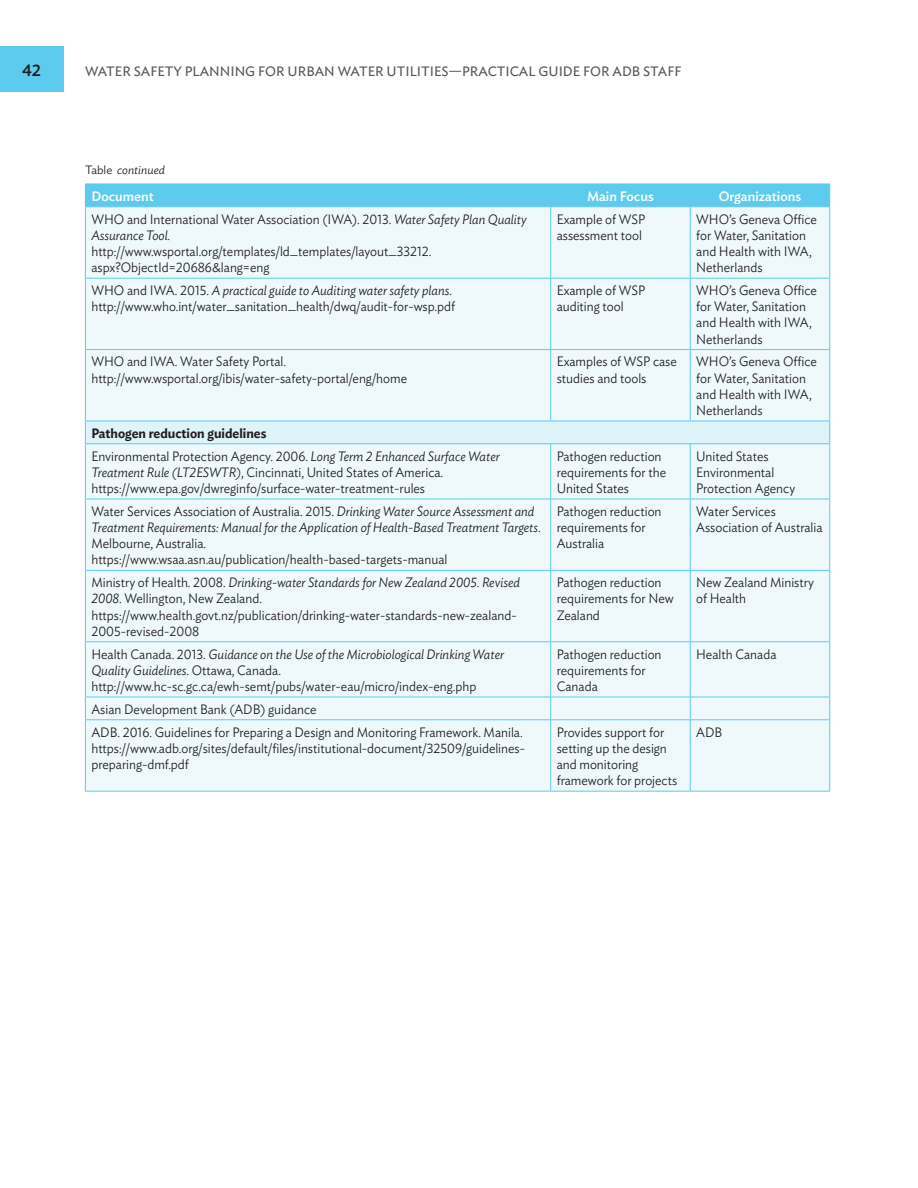
<style>
.page{position:relative;width:918px;height:1188px;background:#fff}
.page>*{position:absolute;margin:0;border:0;box-sizing:border-box;transform-origin:0 0}
.t1{font:500 16.5px "Ideal Sans";color:#231f20}
.Table_text{font:300 13.5px/16.2px "Ideal Sans";color:#231f20;scale:.95 1}
.Table_text-2{font:italic 300 13.5px/16.2px "Ideal Sans";color:#231f20;scale:.95 1}
.t2{font:13.5px "Ideal Sans";color:#57585a}
.Table_colhead{font:500 13.5px "Ideal Sans";color:#fff}
.Table_text-3{font:600 13.5px "Ideal Sans";color:#231f20;scale:.95 1}
.Source{font:italic 300 12px "Ideal Sans";color:#231f20}
.s1{font-style:normal}
.s2{font-style:italic}
</style>
<div class="page">
<div style="left:0;top:46px;width:63px;height:46px;background:#5ccbed"></div>
<div style="left:86px;top:207px;width:743px;height:584px;background:#eff9fc"></div>
<div style="left:85px;top:421px;width:745px;height:23px;background:#dff3fa"></div>
<div style="left:85px;top:184px;width:745px;height:22px;background:#5ccbed"></div>
<hr style="left:85px;top:206px;width:466px;height:1px;background:#5ccbed">
<hr style="left:551px;top:206px;width:139px;height:1px;background:#5ccbed">
<hr style="left:690px;top:206px;width:140px;height:1px;background:#5ccbed">
<hr style="left:85px;top:207px;width:1px;height:71px;background:#5ccbed">
<hr style="left:85px;top:279px;width:1px;height:70px;background:#5ccbed">
<hr style="left:85px;top:350px;width:1px;height:71px;background:#5ccbed">
<hr style="left:550px;top:207px;width:1px;height:71px;background:#5ccbed">
<hr style="left:690px;top:207px;width:1px;height:71px;background:#5ccbed">
<hr style="left:829px;top:207px;width:1px;height:71px;background:#5ccbed">
<hr style="left:550px;top:279px;width:1px;height:70px;background:#5ccbed">
<hr style="left:690px;top:279px;width:1px;height:70px;background:#5ccbed">
<hr style="left:829px;top:279px;width:1px;height:70px;background:#5ccbed">
<hr style="left:550px;top:350px;width:1px;height:71px;background:#5ccbed">
<hr style="left:690px;top:350px;width:1px;height:71px;background:#5ccbed">
<hr style="left:829px;top:350px;width:1px;height:71px;background:#5ccbed">
<hr style="left:85px;top:278px;width:466px;height:1px;background:#5ccbed">
<hr style="left:551px;top:278px;width:139px;height:1px;background:#5ccbed">
<hr style="left:690px;top:278px;width:140px;height:1px;background:#5ccbed">
<hr style="left:85px;top:349px;width:466px;height:1px;background:#5ccbed">
<hr style="left:551px;top:349px;width:139px;height:1px;background:#5ccbed">
<hr style="left:690px;top:349px;width:140px;height:1px;background:#5ccbed">
<svg style="left:85px;top:422px;width:1px;height:21px"></svg>
<hr style="left:85px;top:421px;width:466px;height:1px;background:#5ccbed">
<hr style="left:551px;top:421px;width:139px;height:1px;background:#5ccbed">
<hr style="left:690px;top:421px;width:140px;height:1px;background:#5ccbed">
<svg style="left:829px;top:421px;width:1px;height:22px"></svg>
<hr style="left:85px;top:444px;width:1px;height:55px;background:#5ccbed">
<hr style="left:85px;top:499px;width:1px;height:71px;background:#5ccbed">
<hr style="left:85px;top:571px;width:1px;height:70px;background:#5ccbed">
<hr style="left:85px;top:642px;width:1px;height:55px;background:#5ccbed">
<svg style="left:85px;top:698px;width:1px;height:21px"></svg>
<hr style="left:85px;top:720px;width:1px;height:71px;background:#5ccbed">
<hr style="left:85px;top:443px;width:466px;height:1px;background:#5ccbed">
<hr style="left:551px;top:443px;width:139px;height:1px;background:#5ccbed">
<hr style="left:690px;top:443px;width:140px;height:1px;background:#5ccbed">
<hr style="left:550px;top:444px;width:1px;height:55px;background:#5ccbed">
<hr style="left:690px;top:444px;width:1px;height:55px;background:#5ccbed">
<hr style="left:829px;top:444px;width:1px;height:55px;background:#5ccbed">
<hr style="left:550px;top:499px;width:1px;height:71px;background:#5ccbed">
<hr style="left:690px;top:499px;width:1px;height:71px;background:#5ccbed">
<hr style="left:829px;top:499px;width:1px;height:71px;background:#5ccbed">
<hr style="left:550px;top:571px;width:1px;height:70px;background:#5ccbed">
<hr style="left:690px;top:571px;width:1px;height:70px;background:#5ccbed">
<hr style="left:829px;top:571px;width:1px;height:70px;background:#5ccbed">
<hr style="left:550px;top:642px;width:1px;height:55px;background:#5ccbed">
<hr style="left:690px;top:642px;width:1px;height:55px;background:#5ccbed">
<hr style="left:829px;top:642px;width:1px;height:55px;background:#5ccbed">
<svg style="left:550px;top:698px;width:1px;height:21px"></svg>
<svg style="left:690px;top:698px;width:1px;height:21px"></svg>
<svg style="left:829px;top:698px;width:1px;height:21px"></svg>
<hr style="left:550px;top:720px;width:1px;height:71px;background:#5ccbed">
<hr style="left:690px;top:720px;width:1px;height:71px;background:#5ccbed">
<hr style="left:829px;top:720px;width:1px;height:71px;background:#5ccbed">
<hr style="left:85px;top:499px;width:466px;height:1px;background:#5ccbed">
<hr style="left:551px;top:499px;width:139px;height:1px;background:#5ccbed">
<hr style="left:690px;top:499px;width:140px;height:1px;background:#5ccbed">
<hr style="left:85px;top:570px;width:466px;height:1px;background:#5ccbed">
<hr style="left:551px;top:570px;width:139px;height:1px;background:#5ccbed">
<hr style="left:690px;top:570px;width:140px;height:1px;background:#5ccbed">
<hr style="left:85px;top:641px;width:466px;height:1px;background:#5ccbed">
<hr style="left:551px;top:641px;width:139px;height:1px;background:#5ccbed">
<hr style="left:690px;top:641px;width:140px;height:1px;background:#5ccbed">
<hr style="left:85px;top:697px;width:466px;height:1px;background:#5ccbed">
<hr style="left:551px;top:697px;width:139px;height:1px;background:#5ccbed">
<hr style="left:690px;top:697px;width:140px;height:1px;background:#5ccbed">
<hr style="left:85px;top:719px;width:466px;height:1px;background:#5ccbed">
<hr style="left:551px;top:719px;width:139px;height:1px;background:#5ccbed">
<hr style="left:690px;top:719px;width:140px;height:1px;background:#5ccbed">
<hr style="left:85px;top:791px;width:466px;height:1px;background:#5ccbed">
<hr style="left:551px;top:791px;width:139px;height:1px;background:#5ccbed">
<hr style="left:690px;top:791px;width:140px;height:1px;background:#5ccbed">
<p class="t1" style="left:22px;top:57px;width:21px">42</p>
<p class="t2" style="left:85px;top:61px;width:598px">WATER SAFETY PLANNING FOR URBAN WATER UTILITIES—PRACTICAL GUIDE FOR ADB STAFF</p>
<p class="Source" style="left:85px;top:160px;width:81px"><span class="s1">Table</span> continued</p>
<p class="Table_colhead" style="left:91px;top:186px;width:64px">Document</p>
<p class="Table_colhead" style="left:587px;top:186px;width:68px">Main Focus</p>
<p class="Table_colhead" style="left:719px;top:186px;width:84px">Organizations</p>
<p class="Table_text" style="left:91px;top:210px;width:460px">WHO and International Water Association (IWA). 2013. <span class="s2">Water Safety Plan Quality<br>Assurance Tool.</span></p>
<p class="Table_text" style="left:91px;top:242px;width:359px">http://www.wsportal.org/templates/ld_templates/layout_33212. aspx?ObjectId=20686&amp;lang=eng</p>
<p class="Table_text" style="left:557px;top:210px;width:95px">Example of WSP assessment tool</p>
<p class="Table_text" style="left:696px;top:210px;width:129px">WHO’s Geneva Office for Water, Sanitation and Health with IWA,<br>Netherlands</p>
<p class="Table_text-2" style="left:91px;top:281px;width:381px"><span class="s1">WHO and IWA. 2015.</span> A practical guide to Auditing water safety plans<span class="s1">.</span></p>
<p class="Table_text" style="left:91px;top:297px;width:384px">http://www.who.int/water_sanitation_health/dwq/audit-for-wsp.pdf</p>
<p class="Table_text" style="left:91px;top:352px;width:206px">WHO and IWA. Water Safety Portal.</p>
<p class="Table_text" style="left:91px;top:369px;width:334px">http://www.wsportal.org/ibis/water-safety-portal/eng/home</p>
<p class="Table_text-3" style="left:91px;top:422px;width:186px">Pathogen reduction guidelines</p>
<p class="Table_text" style="left:91px;top:447px;width:431px">Environmental Protection Agency. 2006. <span class="s2">Long Term 2 Enhanced Surface Water<br>Treatment Rule (LT2ESWTR)</span>, Cincinnati, United States of America.</p>
<p class="Table_text" style="left:91px;top:479px;width:353px">https://www.epa.gov/dwreginfo/surface-water-treatment-rules</p>
<p class="Table_text-2" style="left:91px;top:502px;width:475px"><span class="s1">Water Services Association of Australia. 2015.</span> Drinking Water Source Assessment and<br>Treatment Requirements: Manual for the Application of Health-Based Treatment Targets<span class="s1">.<br>Melbourne, Australia.</span></p>
<p class="Table_text" style="left:91px;top:550px;width:376px">https://www.wsaa.asn.au/publication/health-based-targets-manual</p>
<p class="Table_text-2" style="left:91px;top:573px;width:453px"><span class="s1">Ministry of Health. 2008.</span> Drinking-water Standards for New Zealand 2005. Revised<br>2008<span class="s1">. Wellington, New Zealand.</span></p>
<p class="Table_text" style="left:91px;top:606px;width:449px">https://www.health.govt.nz/publication/drinking-water-standards-new-zealand-<br>2005-revised-2008</p>
<p class="Table_text-2" style="left:91px;top:645px;width:436px"><span class="s1">Health Canada. 2013.</span> Guidance on the Use of the Microbiological Drinking Water<br>Quality Guidelines<span class="s1">. Ottawa, Canada.</span></p>
<p class="Table_text" style="left:91px;top:677px;width:407px">http://www.hc-sc.gc.ca/ewh-semt/pubs/water-eau/micro/index-eng.php</p>
<p class="Table_text" style="left:91px;top:700px;width:239px">Asian Development Bank (ADB) guidance</p>
<p class="Table_text" style="left:91px;top:723px;width:456px">ADB. 2016. Guidelines for Preparing a Design and Monitoring Framework. Manila.</p>
<p class="Table_text" style="left:91px;top:739px;width:458px">https://www.adb.org/sites/default/files/institutional-document/32509/guidelines&shy;preparing-dmf.pdf</p>
<p class="Table_text" style="left:557px;top:281px;width:95px">Example of WSP auditing tool</p>
<p class="Table_text" style="left:696px;top:281px;width:129px">WHO’s Geneva Office for Water, Sanitation and Health with IWA,<br>Netherlands</p>
<p class="Table_text" style="left:557px;top:352px;width:128px">Examples of WSP case studies and tools</p>
<p class="Table_text" style="left:696px;top:352px;width:129px">WHO’s Geneva Office for Water, Sanitation and Health with IWA,<br>Netherlands</p>
<p class="Table_text" style="left:557px;top:447px;width:117px">Pathogen reduction requirements for the<br>United States</p>
<p class="Table_text" style="left:696px;top:447px;width:106px">United States<br>Environmental<br>Protection Agency</p>
<p class="Table_text" style="left:557px;top:502px;width:112px">Pathogen reduction requirements for<br>Australia</p>
<p class="Table_text" style="left:696px;top:502px;width:134px">Water Services<br>Association of Australia</p>
<p class="Table_text" style="left:557px;top:573px;width:125px">Pathogen reduction requirements for New<br>Zealand</p>
<p class="Table_text" style="left:696px;top:573px;width:125px">New Zealand Ministry of Health</p>
<p class="Table_text" style="left:557px;top:645px;width:112px">Pathogen reduction requirements for<br>Canada</p>
<p class="Table_text" style="left:696px;top:645px;width:86px">Health Canada</p>
<p class="Table_text" style="left:557px;top:723px;width:128px">Provides support for setting up the design and monitoring framework for projects</p>
<p class="Table_text" style="left:696px;top:723px;width:29px">ADB</p>
</div>
